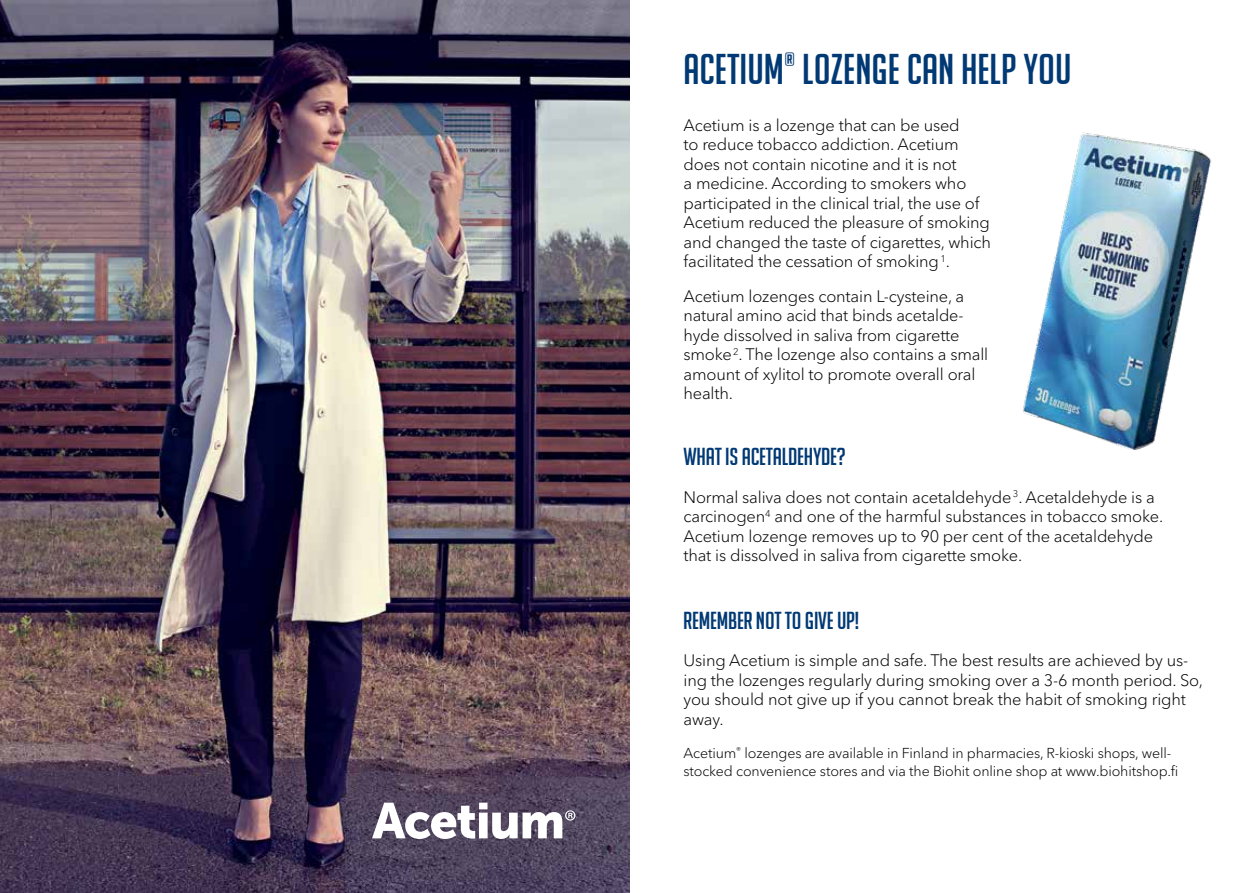
<style>
.page{position:relative;width:1259px;height:893px;background:#fff}
.page>*{position:absolute;margin:0;border:0;box-sizing:border-box;transform-origin:0 0}
.t1{font:42px "Big Noodle Titling";color:#003974}
.t2{font:24px "Big Noodle Titling";letter-spacing:-.01em;color:#003974}
.t3{font:300 16.5px/19.5px "Avenir Next LT Pro";letter-spacing:-.01em;color:#000}
.t4{font:300 14.25px/18px "Avenir Next LT Pro";letter-spacing:-.01em;color:#000}
</style>
<div class="page">
<img style="left:0;top:0;width:629px;height:893px">
<img style="left:1023px;top:132px;width:189px;height:317px">
<svg style="left:372px;top:803px;width:203px;height:36px"></svg>
<h1 class="t1" style="left:683px;top:47px;width:389px">ACETIUM<sup>®</sup> LOZENGE CAN HELP YOU</h1>
<p class="t3" style="left:683px;top:115px;width:309px">Acetium is a lozenge that can be used<br>to reduce tobacco addiction. Acetium does not contain nicotine and it is not<br>a medicine. According to smokers who participated in the clinical trial, the use of Acetium reduced the pleasure of smoking and changed the taste of cigarettes, which facilitated the cessation of smoking <sup>1</sup>.</p>
<p class="t3" style="left:683px;top:286px;width:306px">Acetium lozenges contain L-cysteine, a natural amino acid that binds acetalde&shy;hyde dissolved in saliva from cigarette smoke <sup>2</sup>. The lozenge also contains a small amount of xylitol to promote overall oral health.</p>
<h2 class="t2" style="left:683px;top:444px;width:164px">WHAT IS ACETALDEHYDE?</h2>
<p class="t3" style="left:683px;top:487px;width:481px">Normal saliva does not contain acetaldehyde <sup>3</sup>. Acetaldehyde is a carcinogen<sup>4</sup> and one of the harmful substances in tobacco smoke.<br>Acetium lozenge removes up to 90 per cent of the acetaldehyde that is dissolved in saliva from cigarette smoke.</p>
<h2 class="t2" style="left:683px;top:607px;width:177px">REMEMBER NOT TO GIVE UP!</h2>
<p class="t3" style="left:683px;top:651px;width:521px">Using Acetium is simple and safe. The best results are achieved by us&shy;ing the lozenges regularly during smoking over a 3-6 month period. So, you should not give up if you cannot break the habit of smoking right away.</p>
<p class="t4" style="left:683px;top:744px;width:496px">Acetium<sup>®</sup> lozenges are available in Finland in pharmacies, R-kioski shops, well&shy;stocked convenience stores and via the Biohit online shop at www.biohitshop.fi</p>
</div>
